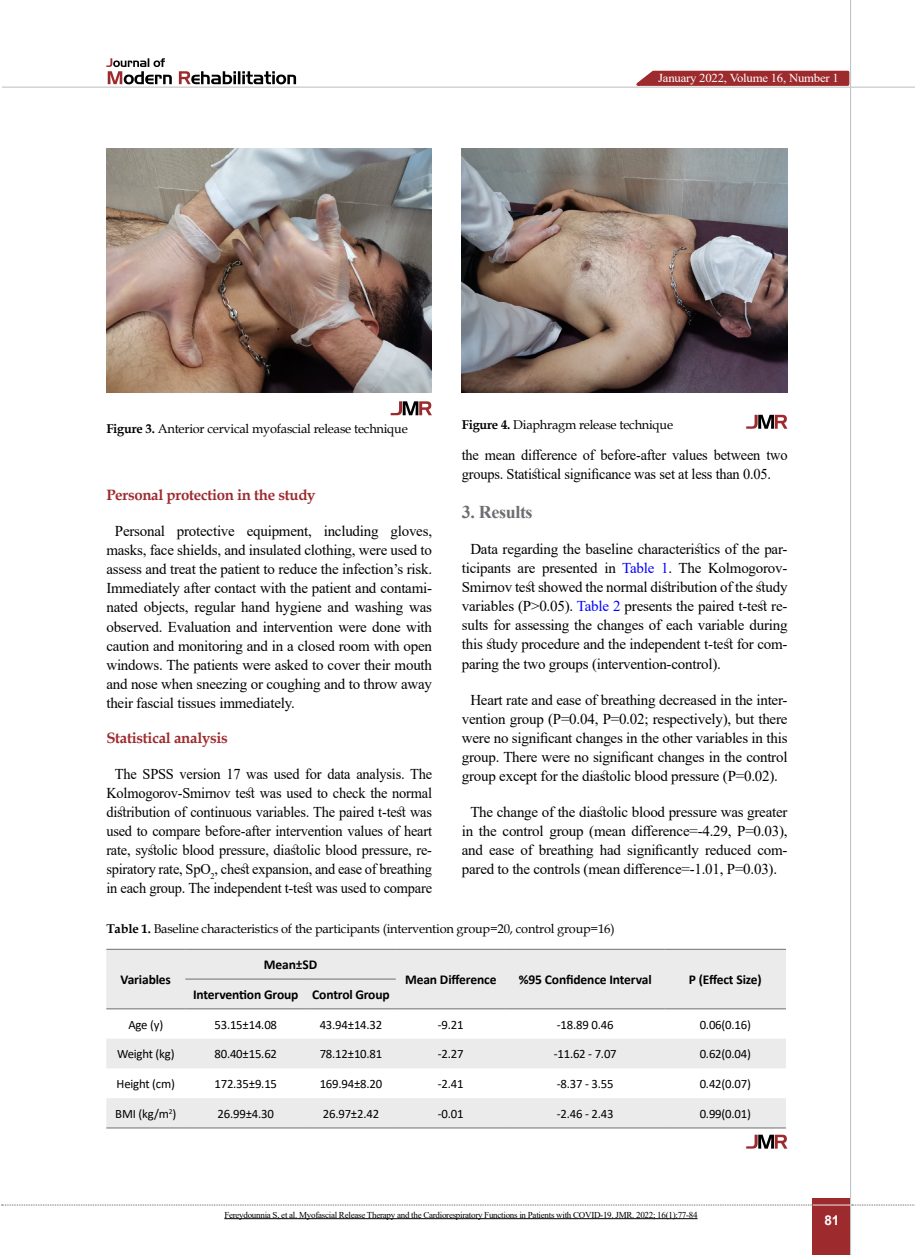
<style>
.page{position:relative;width:915px;height:1255px;background:#fff}
.page>*{position:absolute;margin:0;border:0;box-sizing:border-box;transform-origin:0 0}
.t1{font:700 18px "Times New Roman";letter-spacing:-.02em;color:#6d6e71}
.t2{font:15px/19px "Times New Roman";letter-spacing:-.015em;color:#000;text-align:justify}
.t3{font:15px/19px "Times New Roman";letter-spacing:-.015em;color:#000;text-align:center;scale:.96 1}
.t4{font:700 15px "Book Antiqua";letter-spacing:-.02em;color:#9d2a2d}
.t5{font:700 13.5px "Calibri";letter-spacing:-.01em;color:#000}
.t6{font:700 13.5px "Arial";color:#fff}
.t7{font:12.75px "Calibri";letter-spacing:-.015em;color:#000}
.t8{font:12.75px "Book Antiqua";letter-spacing:-.015em;color:#000}
.t9{font:12.15px "Times New Roman";letter-spacing:-.015em;color:#fff;scale:1.05 1}
.t10{font:9px "Times New Roman";letter-spacing:-.03em;color:#000}
.t11{font:7.5px "Calibri";color:#000}
.s1{font-weight:700}
.s2{color:#00f}
.s3{font-size:12.75px}
</style>
<div class="page">
<div style="left:812px;top:1198px;width:38px;height:56px;background:#9d2a2d"></div>
<hr style="left:849px;top:0;width:1px;height:1254px;background:#c2c4c6">
<hr style="left:2px;top:87px;width:912px;height:1px;background:#c2c4c6">
<hr style="left:812px;top:1204px;width:38px;height:1px;background:#ebebec">
<svg style="left:2px;top:1204px;width:810px;height:1px"></svg>
<svg style="left:851px;top:1204px;width:64px;height:1px"></svg>
<svg style="left:179px;top:71px;width:117px;height:13px"></svg>
<svg style="left:106px;top:58px;width:66px;height:26px"></svg>
<img style="left:106px;top:149px;width:326px;height:244px">
<svg style="left:390px;top:401px;width:42px;height:14px"></svg>
<img style="left:461px;top:149px;width:326px;height:244px">
<svg style="left:746px;top:415px;width:41px;height:14px"></svg>
<svg style="left:106px;top:949px;width:679px;height:178px;fill:#ebebec"></svg>
<hr style="left:664px;top:948px;width:121px;height:1px;background:#6d6e71">
<hr style="left:505px;top:948px;width:159px;height:1px;background:#6d6e71">
<hr style="left:395px;top:948px;width:110px;height:1px;background:#6d6e71">
<hr style="left:306px;top:948px;width:89px;height:1px;background:#6d6e71">
<hr style="left:185px;top:948px;width:121px;height:1px;background:#6d6e71">
<hr style="left:106px;top:948px;width:79px;height:1px;background:#6d6e71">
<hr style="left:306px;top:978px;width:89px;height:1px;background:#6d6e71">
<hr style="left:185px;top:978px;width:121px;height:1px;background:#6d6e71">
<hr style="left:664px;top:1008px;width:121px;height:1px;background:#6d6e71">
<hr style="left:505px;top:1008px;width:159px;height:1px;background:#6d6e71">
<hr style="left:395px;top:1008px;width:110px;height:1px;background:#6d6e71">
<hr style="left:306px;top:1008px;width:89px;height:1px;background:#6d6e71">
<hr style="left:185px;top:1008px;width:121px;height:1px;background:#6d6e71">
<hr style="left:106px;top:1008px;width:79px;height:1px;background:#6d6e71">
<hr style="left:664px;top:1127px;width:121px;height:1px;background:#6d6e71">
<hr style="left:505px;top:1127px;width:159px;height:1px;background:#6d6e71">
<hr style="left:395px;top:1127px;width:110px;height:1px;background:#6d6e71">
<hr style="left:306px;top:1127px;width:89px;height:1px;background:#6d6e71">
<hr style="left:185px;top:1127px;width:121px;height:1px;background:#6d6e71">
<hr style="left:106px;top:1127px;width:79px;height:1px;background:#6d6e71">
<svg style="left:746px;top:1134px;width:41px;height:14px"></svg>
<hr style="left:224px;top:1218px;width:473px;height:1px;background:#000">
<svg style="left:629px;top:69px;width:221px;height:18px;background:#b05658"></svg>
<p class="t9" style="left:658px;top:69px;width:174px">January 2022, Volume 16, Number 1</p>
<p class="t8" style="left:106px;top:419px;width:303px"><span class="s1">Figure 3.</span> Anterior cervical myofascial release technique</p>
<p class="t8" style="left:461px;top:415px;width:213px"><span class="s1">Figure 4.</span> Diaphragm release technique</p>
<p class="t4" style="left:106px;top:485px;width:210px">Personal protection in the study</p>
<p class="t2" style="left:106px;top:521px;width:327px;text-indent:9px">Personal protective equipment, including gloves, masks, face shields, and insulated clothing, were used to assess and treat the patient to reduce the infection’s risk.<br>Immediately after contact with the patient and contami&shy;nated objects, regular hand hygiene and washing was observed. Evaluation and intervention were done with caution and monitoring and in a closed room with open windows. The patients were asked to cover their mouth and nose when sneezing or coughing and to throw away their fascial tissues immediately.</p>
<p class="t4" style="left:106px;top:727px;width:123px">Statistical analysis</p>
<p class="t3" style="left:106px;top:763px;width:340px">The SPSS version 17 was used for data analysis. The Kolmogorov-Smirnov test was used to check the normal distribution of continuous variables. The paired t-test was used to compare before-after intervention values of heart rate, systolic blood pressure, diastolic blood pressure, re&shy;spiratory rate, SpO<sub>2</sub>, chest expansion, and ease of breathing in each group. The independent t-test was used to compare</p>
<p class="t3" style="left:461px;top:445px;width:340px;text-align:left">the mean difference of before-after values between two groups. Statistical significance was set at less than 0.05.</p>
<p class="t1" style="left:461px;top:499px;width:72px">3. Results</p>
<p class="t2" style="left:461px;top:539px;width:327px;text-indent:9px">Data regarding the baseline characteristics of the par&shy;ticipants are presented in <span class="s2">Table 1</span>. The Kolmogorov-Smirnov test showed the normal distribution of the study variables (P&gt;0.05). <span class="s2">Table 2</span> presents the paired t-test re&shy;sults for assessing the changes of each variable during this study procedure and the independent t-test for com&shy;paring the two groups (intervention-control).</p>
<p class="t2" style="left:461px;top:689px;width:327px;text-indent:9px">Heart rate and ease of breathing decreased in the inter&shy;vention group (P=0.04, P=0.02; respectively), but there were no significant changes in the other variables in this group. There were no significant changes in the control group except for the diastolic blood pressure (P=0.02).</p>
<p class="t2" style="left:461px;top:801px;width:327px;text-indent:9px">The change of the diastolic blood pressure was greater in the control group (mean difference=-4.29, P=0.03), and ease of breathing had significantly reduced com&shy;pared to the controls (mean difference=-1.01, P=0.03).</p>
<p class="t8" style="left:106px;top:919px;width:509px"><span class="s1">Table 1.</span> Baseline characteristics of the participants (intervention group=20, control group=16)</p>
<p class="t5" style="left:405px;top:970px;width:93px">Mean Difference</p>
<p class="t5" style="left:518px;top:970px;width:134px">%95 Confidence Interval</p>
<p class="t5" style="left:688px;top:970px;width:74px">P (Effect Size)</p>
<p class="t5" style="left:264px;top:955px;width:55px">Mean±SD</p>
<p class="t5" style="left:121px;top:970px;width:52px">Variables</p>
<p class="t5" style="left:193px;top:984px;width:198px">Intervention Group Control Group</p>
<p class="t7" style="left:128px;top:1015px;width:36px">Age (y)</p>
<p class="t7" style="left:214px;top:1015px;width:64px">53.15±14.08</p>
<p class="t7" style="left:319px;top:1015px;width:64px">43.94±14.32</p>
<p class="t7" style="left:438px;top:1015px;width:27px">-9.21</p>
<p class="t7" style="left:556px;top:1015px;width:58px">-18.89 0.46</p>
<p class="t7" style="left:699px;top:1015px;width:53px">0.06(0.16)</p>
<p class="t7" style="left:117px;top:1045px;width:59px">Weight (kg)</p>
<p class="t7" style="left:214px;top:1045px;width:64px">80.40±15.62</p>
<p class="t7" style="left:319px;top:1045px;width:64px">78.12±10.81</p>
<p class="t7" style="left:438px;top:1045px;width:27px">-2.27</p>
<p class="t7" style="left:553px;top:1045px;width:64px">-11.62 - 7.07</p>
<p class="t7" style="left:699px;top:1045px;width:53px">0.62(0.04)</p>
<p class="t7" style="left:117px;top:1074px;width:60px">Height (cm)</p>
<p class="t7" style="left:214px;top:1074px;width:64px">172.35±9.15</p>
<p class="t7" style="left:319px;top:1074px;width:64px">169.94±8.20</p>
<p class="t7" style="left:438px;top:1074px;width:27px">-2.41</p>
<p class="t7" style="left:556px;top:1074px;width:58px">-8.37 - 3.55</p>
<p class="t7" style="left:699px;top:1074px;width:53px">0.42(0.07)</p>
<p class="t7" style="left:115px;top:1104px;width:55px">BMI (kg/m</p>
<p class="t7" style="left:217px;top:1104px;width:58px">26.99±4.30</p>
<p class="t7" style="left:323px;top:1104px;width:58px">26.97±2.42</p>
<p class="t7" style="left:438px;top:1104px;width:27px">-0.01</p>
<p class="t7" style="left:556px;top:1104px;width:58px">-2.46 - 2.43</p>
<p class="t7" style="left:699px;top:1104px;width:53px">0.99(0.01)</p>
<p class="t11" style="left:169px;top:1105px;width:9px">2<span class="s3">)</span></p>
<p class="t10" style="left:224px;top:1208px;width:474px">Fereydounnia S, et al. Myofascial Release Therapy and the Cardiorespiratory Functions in Patients with COVID-19. JMR. 2022; 16(1):77-84</p>
<p class="t6" style="left:824px;top:1210px;width:17px">81</p>
</div>
